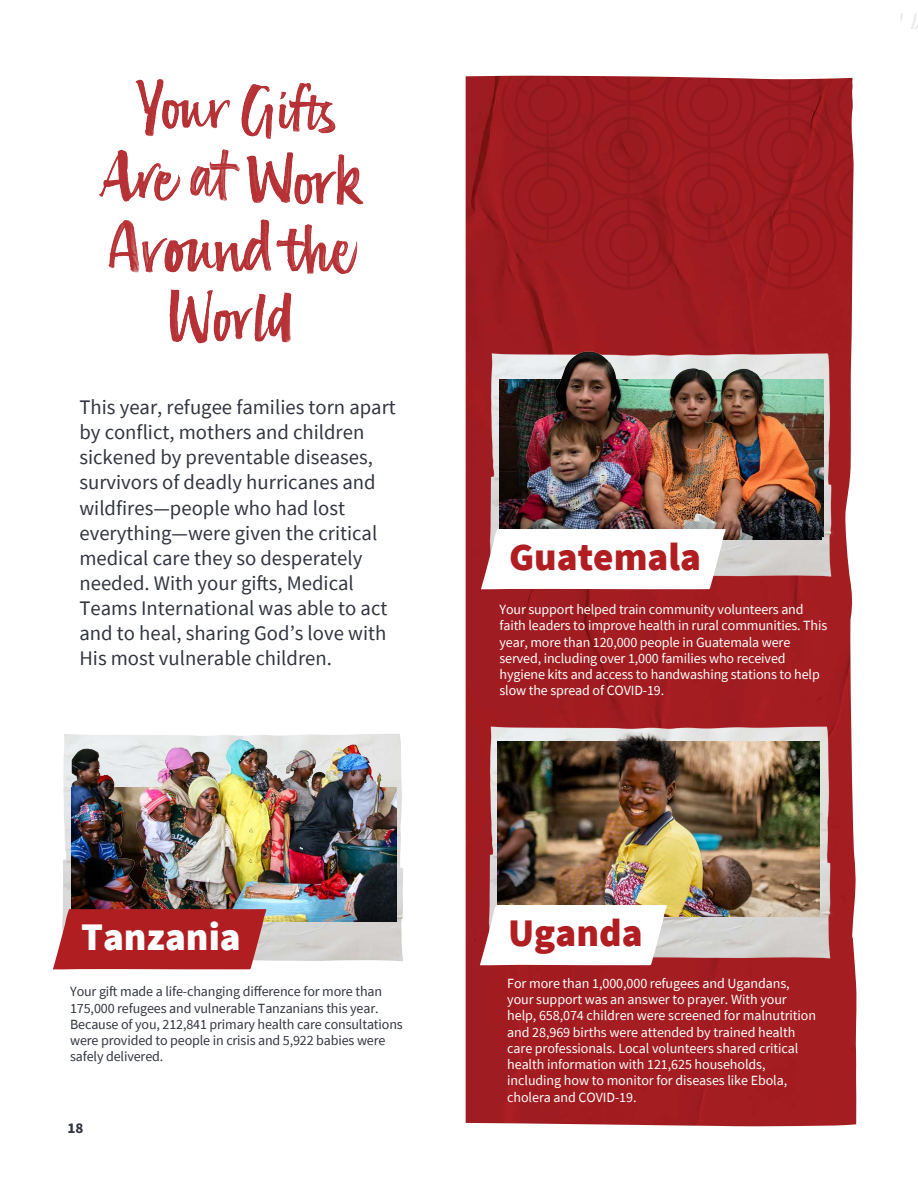
<style>
.page{position:relative;width:918px;height:1188px;background:#fff}
.page>*{position:absolute;margin:0;border:0;box-sizing:border-box;transform-origin:0 0}
.t1{font:900 39px "Source Sans Pro";color:#b01e22}
.t2{font:900 39px "Source Sans Pro";color:#fff}
.t3{font:20.7px/25px "Source Sans Pro";color:#323641}
.t4{font:700 15px "Source Sans Pro";color:#323641}
.t5{font:14.1px/16.2px "Source Sans Pro";letter-spacing:-.005em;color:#fff}
.t6{font:14.1px/16.2px "Source Sans Pro";letter-spacing:-.01em;color:#323641}
</style>
<div class="page">
<svg style="left:465px;top:75px;width:392px;height:1052px;background:#a22327"></svg>
<img style="left:474px;top:350px;width:372px;height:229px">
<img style="left:500px;top:380px;width:323px;height:157px">
<img style="left:515px;top:345px;width:306px;height:195px">
<svg style="left:481px;top:529px;width:245px;height:60px"></svg>
<img style="left:63px;top:734px;width:340px;height:227px">
<img style="left:72px;top:787px;width:325px;height:134px">
<svg style="left:53px;top:909px;width:213px;height:61px;background:#b52f33"></svg>
<img style="left:72px;top:738px;width:324px;height:150px">
<img style="left:473px;top:723px;width:372px;height:238px">
<img style="left:497px;top:741px;width:323px;height:176px">
<svg style="left:480px;top:905px;width:187px;height:60px"></svg>
<img style="left:596px;top:725px;width:107px;height:88px">
<img style="left:135px;top:79px;width:201px;height:60px">
<img style="left:99px;top:149px;width:265px;height:57px">
<img style="left:108px;top:219px;width:250px;height:55px">
<img style="left:169px;top:289px;width:123px;height:55px">
<p class="t3" style="left:79px;top:395px;width:318px">This year, refugee families torn apart by conflict, mothers and children sickened by preventable diseases, survivors of deadly hurricanes and wildfires—people who had lost everything—were given the critical medical care they so desperately needed. With your gifts, Medical Teams International was able to act and to heal, sharing God’s love with His most vulnerable children.</p>
<p class="t2" style="left:81px;top:911px;width:161px">Tanzania</p>
<p class="t6" style="left:70px;top:983px;width:334px">Your gift made a life-changing difference for more than 175,000 refugees and vulnerable Tanzanians this year.<br>Because of you, 212,841 primary health care consultations were provided to people in crisis and 5,922 babies were safely delivered.</p>
<p class="t4" style="left:68px;top:1118px;width:17px">18</p>
<p class="t1" style="left:509px;top:530px;width:193px">Guatemala</p>
<p class="t5" style="left:500px;top:601px;width:329px">Your support helped train community volunteers and faith leaders to improve health in rural communities. This year, more than 120,000 people in Guatemala were served, including over 1,000 families who received hygiene kits and access to handwashing stations to help slow the spread of COVID-19.</p>
<p class="t1" style="left:508px;top:906px;width:136px">Uganda</p>
<p class="t5" style="left:507px;top:975px;width:310px">For more than 1,000,000 refugees and Ugandans, your support was an answer to prayer. With your help, 658,074 children were screened for malnutrition and 28,969 births were attended by trained health care professionals. Local volunteers shared critical health information with 121,625 households, including how to monitor for diseases like Ebola, cholera and COVID-19.</p>
</div>
